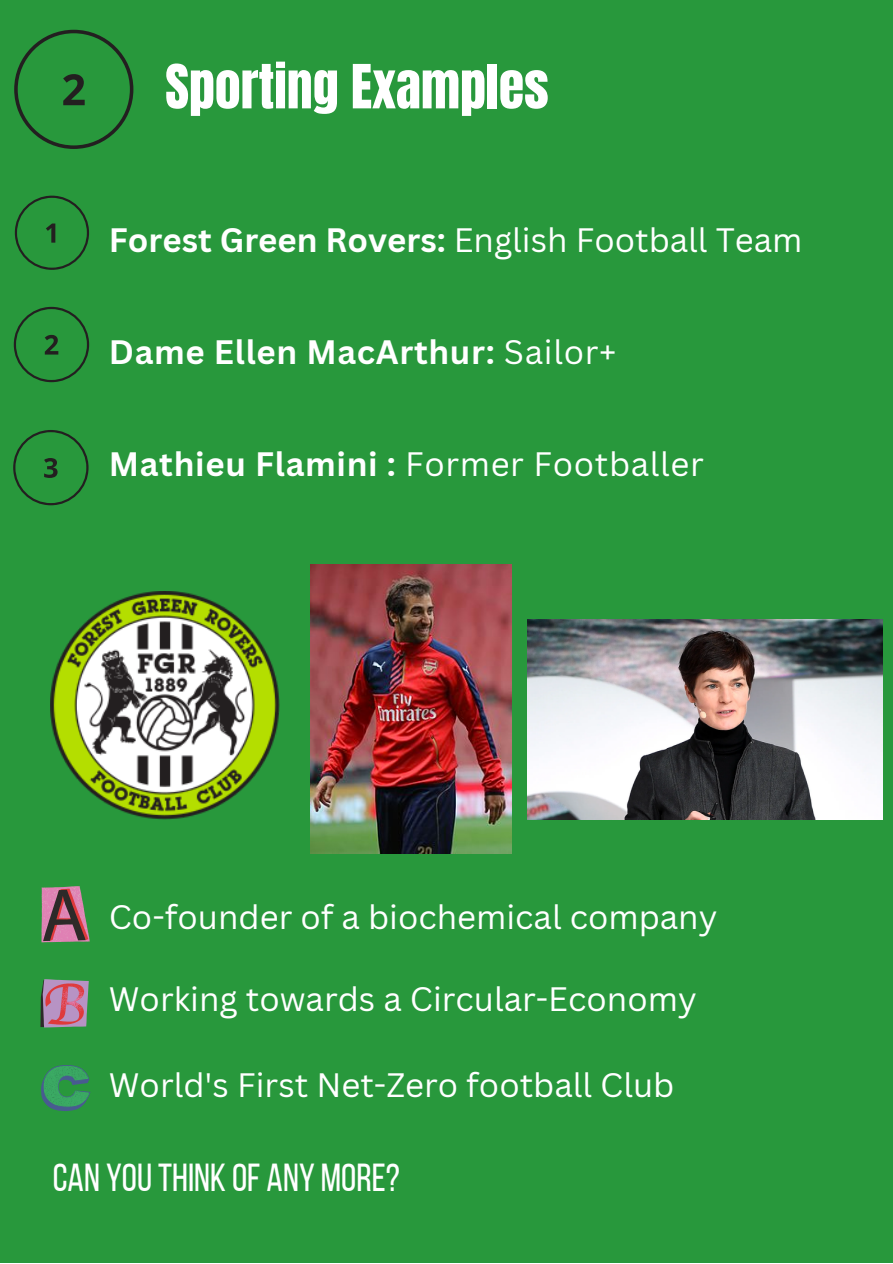
<style>
.page{position:relative;width:893px;height:1264px;background:#fff}
.page>*{position:absolute;margin:0;border:0;box-sizing:border-box;transform-origin:0 0}
.t1{font:51.75px "Anton";color:#fff}
.t2{font:39px "Bebas Neue";color:#fff}
.t3{font:33px "Canva Sans";color:#fff}
.t4{font:33px "Canva Sans";letter-spacing:.02em;color:#fff}
.t5{font:700 33px "Canva Sans";letter-spacing:.02em;color:#fff}
.s1{font-weight:700}
.s2{font-weight:400}
</style>
<div class="page">
<div style="left:0;top:0;width:892px;height:1262px;background:#28983c"></div>
<svg style="left:15px;top:196px;width:74px;height:74px"></svg>
<svg style="left:14px;top:307px;width:75px;height:75px"></svg>
<svg style="left:13px;top:430px;width:75px;height:75px"></svg>
<img style="left:311px;top:565px;width:200px;height:289px">
<img style="left:527px;top:620px;width:354px;height:199px">
<svg style="left:14px;top:30px;width:119px;height:119px"></svg>
<img style="left:51px;top:591px;width:228px;height:229px">
<svg style="left:41px;top:886px;width:49px;height:56px;background:#946771"></svg>
<svg style="left:40px;top:979px;width:49px;height:48px;background:#ae7a93"></svg>
<svg style="left:41px;top:1065px;width:49px;height:46px"></svg>
<p class="t1" style="left:165px;top:49px;width:385px">Sporting Examples</p>
<p class="t3" style="left:109px;top:217px;width:695px"><span class="s1">Forest Green Rovers:</span> English Football Team</p>
<p class="t5" style="left:109px;top:329px;width:509px">Dame Ellen MacArthur: <span class="s2">Sailor+</span></p>
<p class="t4" style="left:109px;top:440px;width:596px"><span class="s1">Mathieu Flamini :</span> Former Footballer</p>
<p class="t3" style="left:109px;top:893px;width:610px">Co-founder of a biochemical company</p>
<p class="t3" style="left:109px;top:975px;width:589px">Working towards a Circular-Economy</p>
<p class="t3" style="left:109px;top:1061px;width:567px">World's First Net-Zero football Club</p>
<p class="t2" style="left:53px;top:1161px;width:348px">CAN YOUTHINK OF ANY MORE?</p>
</div>
